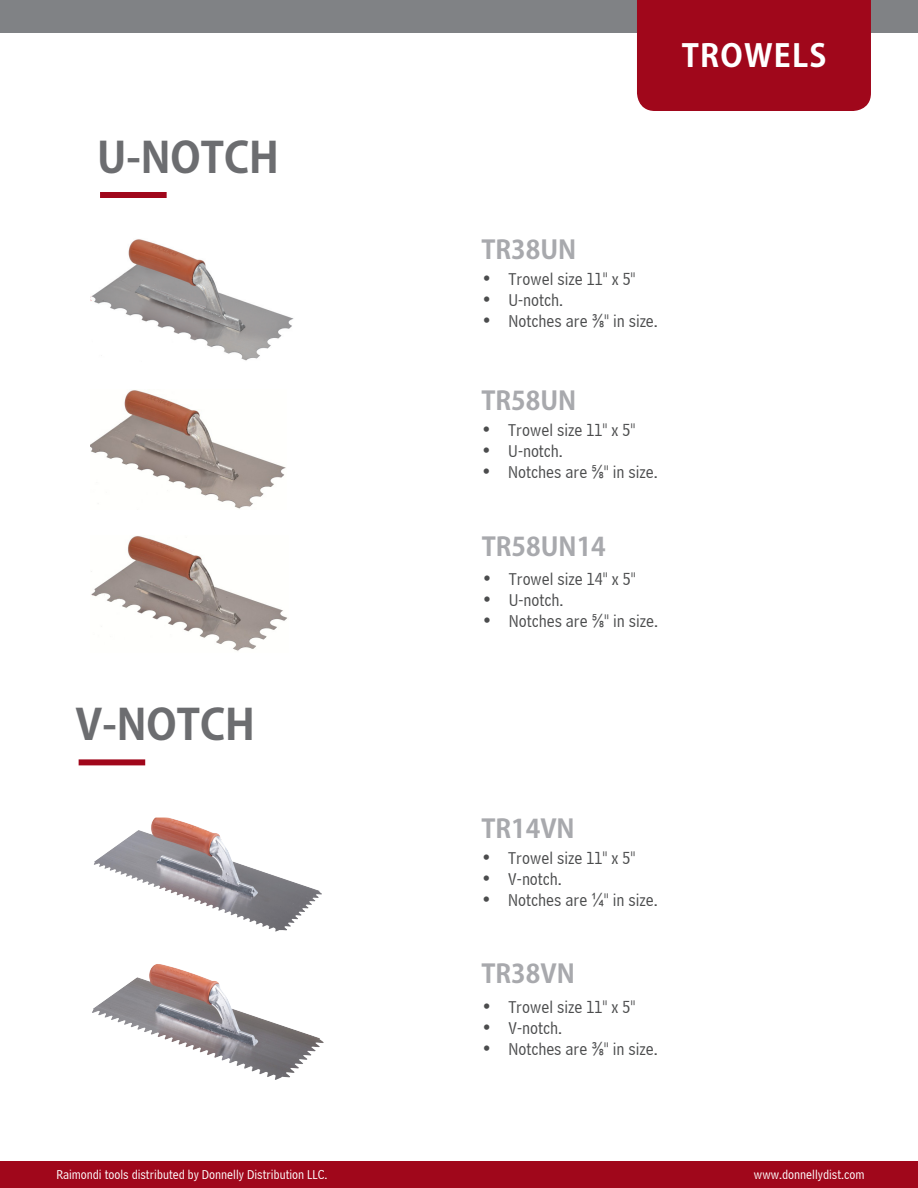
<style>
.page{position:relative;width:918px;height:1188px;background:#fff}
.page>*{position:absolute;margin:0;border:0;box-sizing:border-box;transform-origin:0 0}
.t1{font:700 42px "Adobe Gothic Std";color:#6c6d70}
.t2{font:700 31.05px "Adobe Gothic Std";letter-spacing:.04em;color:#fff}
.t3{font:700 25.5px "Adobe Gothic Std";color:#a8a9ad}
.t4{font:18px "Bell Centennial BT Address";color:#4b4c4d}
.t5{font:13.5px "Bell Centennial BT Address";color:#fff}
.s1{font-family:"Arial Narrow"}
</style>
<div class="page">
<div style="left:0;top:0;width:918px;height:32px;background:#808285"></div>
<div style="left:637px;top:0;width:234px;height:111px;background:#a0071b"></div>
<div style="left:0;top:1161px;width:918px;height:27px;background:#a0071b"></div>
<div style="left:100px;top:192px;width:67px;height:6px;background:#a0071b"></div>
<div style="left:79px;top:759px;width:66px;height:6px;background:#a0071b"></div>
<img style="left:91px;top:390px;width:195px;height:119px">
<img style="left:94px;top:818px;width:82px;height:75px">
<img style="left:91px;top:239px;width:203px;height:122px">
<img style="left:91px;top:536px;width:196px;height:115px">
<img style="left:92px;top:964px;width:153px;height:105px">
<p class="t1" style="left:97px;top:132px;width:183px">U-NOTCH</p>
<p class="t1" style="left:76px;top:699px;width:181px">V-NOTCH</p>
<p class="t2" style="left:682px;top:37px;width:146px">TROWELS</p>
<p class="t3" style="left:482px;top:234px;width:96px">TR38UN</p>
<p class="t4" style="left:482px;top:268px;width:156px">• Trowel size 11" x 5"</p>
<p class="t4" style="left:482px;top:289px;width:83px">• U-notch.</p>
<p class="t4" style="left:482px;top:310px;width:178px">• Notches are <span class="s1">⅜</span>" in size.</p>
<p class="t3" style="left:481px;top:386px;width:96px">TR58UN</p>
<p class="t4" style="left:481px;top:420px;width:156px">• Trowel size 11" x 5"</p>
<p class="t4" style="left:481px;top:441px;width:83px">• U-notch.</p>
<p class="t4" style="left:481px;top:462px;width:178px">• Notches are <span class="s1">⅝</span>" in size.</p>
<p class="t3" style="left:482px;top:531px;width:126px">TR58UN14</p>
<p class="t4" style="left:482px;top:569px;width:156px">• Trowel size 14" x 5"</p>
<p class="t4" style="left:482px;top:590px;width:83px">• U-notch.</p>
<p class="t4" style="left:482px;top:611px;width:178px">• Notches are <span class="s1">⅝</span>" in size.</p>
<p class="t3" style="left:481px;top:813px;width:95px">TR14VN</p>
<p class="t4" style="left:481px;top:847px;width:156px">• Trowel size 11" x 5"</p>
<p class="t4" style="left:481px;top:868px;width:82px">• V-notch.</p>
<p class="t4" style="left:481px;top:889px;width:178px">• Notches are <span class="s1">¼</span>" in size.</p>
<p class="t3" style="left:482px;top:959px;width:95px">TR38VN</p>
<p class="t4" style="left:481px;top:997px;width:156px">• Trowel size 11" x 5"</p>
<p class="t4" style="left:481px;top:1018px;width:82px">• V-notch.</p>
<p class="t4" style="left:481px;top:1039px;width:178px">• Notches are <span class="s1">⅜</span>" in size.</p>
<p class="t5" style="left:56px;top:1167px;width:272px">Raimondi tools distributed by Donnelly Distribution LLC.</p>
<p class="t5" style="left:754px;top:1167px;width:112px">www.donnellydist.com</p>
</div>
